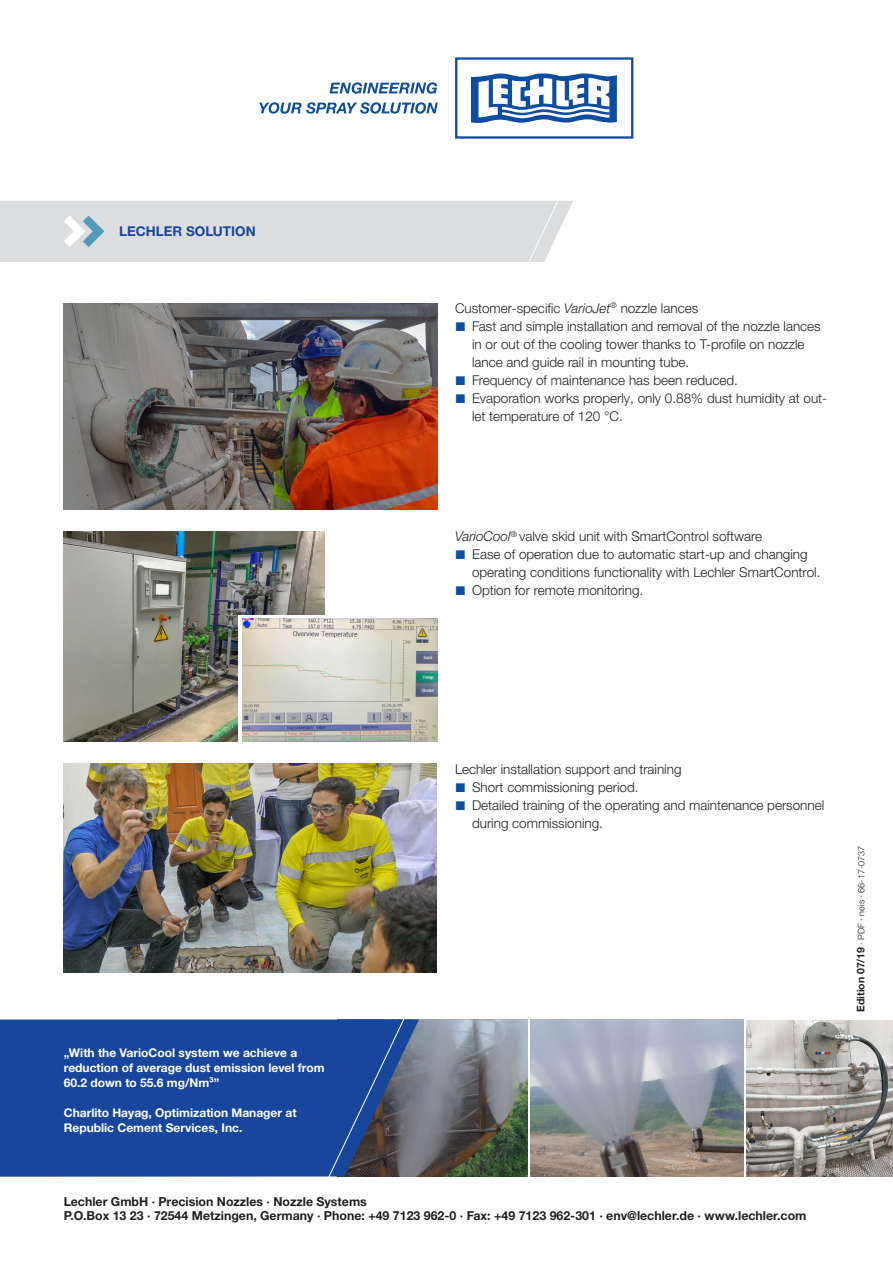
<style>
.page{position:relative;width:893px;height:1263px;background:#fff}
.page>*{position:absolute;margin:0;border:0;box-sizing:border-box;transform-origin:0 0}
.t1{font:300 13.5px/18px "Helvetica Neue LTW1 G";color:#231f20}
.t2{font:700 13.5px "Helvetica Neue LTW1 G";color:#18469d}
.t3{font:700 12.45px/14.4px "Helvetica Neue LTW1 G";color:#231f20}
.t4{font:700 12px/15px "Helvetica Neue LTW1 G";color:#fff}
.t5{font:300 9px "Helvetica Neue LTW1 G";color:#231f20}
.s1{font-style:italic}
.s2{font-weight:700;font-size:10.5px}
</style>
<div class="page">
<div style="left:455px;top:57px;width:178px;height:82px;border:2px solid #0d4da1"></div>
<svg style="left:471px;top:73px;width:146px;height:50px"></svg>
<svg style="left:329px;top:82px;width:108px;height:12px"></svg>
<svg style="left:259px;top:102px;width:179px;height:12px"></svg>
<img style="left:747px;top:1020px;width:146px;height:157px">
<img style="left:419px;top:1019px;width:108px;height:158px">
<img style="left:530px;top:1019px;width:214px;height:158px">
<img style="left:64px;top:303px;width:374px;height:207px">
<img style="left:64px;top:532px;width:260px;height:210px">
<img style="left:64px;top:764px;width:373px;height:208px">
<div style="left:239px;top:615px;width:200px;height:129px;background:#fff"></div>
<img style="left:242px;top:618px;width:196px;height:124px">
<div style="left:0;top:1019px;width:419px;height:158px;background:#18469d"></div>
<svg style="left:327px;top:1019px;width:78px;height:158px;background:#2c4984"></svg>
<div style="left:0;top:201px;width:573px;height:61px;background:#dcdddf"></div>
<p class="t2" style="left:119px;top:223px;width:138px">LECHLER SOLUTION</p>
<p class="t1" style="left:472px;top:299px;width:357px;text-indent:-17px">Customer-specific <span class="s1">VarioJet</span><sup>®</sup> nozzle lances<br>Fast and simple installation and removal of the nozzle lances in or out of the cooling tower thanks to T-profile on nozzle lance and guide rail in mounting tube.<br>Frequency of maintenance has been reduced.<br>Evaporation works properly, only 0.88% dust humidity at out&shy;let temperature of 120 °C.</p>
<p class="t1" style="left:472px;top:528px;width:350px;text-indent:-17px"><span class="s1">VarioCool</span><sup>®</sup> valve skid unit with SmartControl software<br>Ease of operation due to automatic start-up and changing operating conditions functionality with Lechler SmartControl.<br>Option for remote monitoring.</p>
<p class="t4" style="left:64px;top:1045px;width:262px">„With the VarioCool system we achieve a reduction of average dust emission level from<br>60.2 down to 55.6 mg/Nm³”</p>
<p class="t4" style="left:64px;top:1105px;width:234px">Charlito Hayag, Optimization Manager at<br>Republic Cement Services, Inc.</p>
<p class="t1" style="left:472px;top:760px;width:354px;text-indent:-17px">Lechler installation support and training<br>Short commissioning period.<br>Detailed training of the operating and maintenance personnel during commissioning.</p>
<p class="t3" style="left:64px;top:1194px;width:744px">Lechler GmbH · Precision Nozzles · Nozzle Systems<br>P.O.Box 13 23 · 72544 Metzingen, Germany · Phone: +49 7123 962-0 · Fax: +49 7123 962-301 · env@lechler.de · www.lechler.com</p>
<p class="t5" style="left:856px;top:1012px;width:168px;rotate:-90deg"><span class="s2">Edition 07/19</span> · PDF · neis · 66-17-0737</p>
</div>
